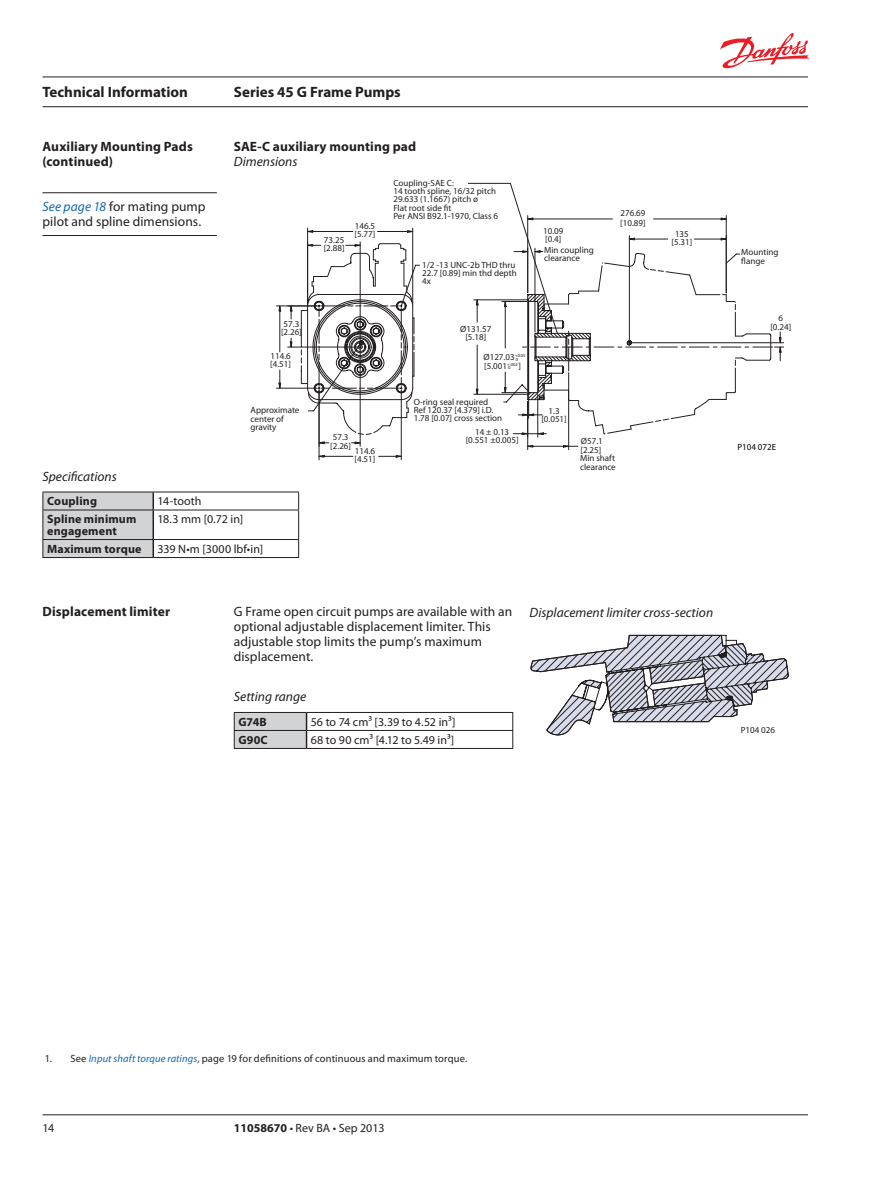
<style>
.page{position:relative;width:893px;height:1191px;background:#fff}
.page>*{position:absolute;margin:0;border:0;box-sizing:border-box;transform-origin:0 0}
.t1{font:700 15px "Myriad Pro";color:#231f20}
._200_Body_copy{font:13.5px/15px "Myriad Pro";letter-spacing:.005em;color:#231f20}
._300_Illustration_ta{font:italic 13.5px "Myriad Pro";color:#231f20}
._203_Note{font:13.5px/15px "Myriad Pro";color:#231f20}
._104_1_Heading2_cont{font:700 13.5px/15px "Myriad Pro";letter-spacing:.01em;color:#231f20}
._105_Heading3_for_bo{font:700 13.5px "Myriad Pro";letter-spacing:.01em;color:#231f20}
._104_Heading2_for_TO{font:700 13.5px "Myriad Pro";letter-spacing:.01em;color:#231f20}
._400_Table_text{font:12px "Myriad Pro";color:#231f20}
._401_Table_heading{font:700 12px/12px "Myriad Pro";letter-spacing:.015em;color:#231f20}
._205_Footnote{font:10.5px "Myriad Pro";letter-spacing:.015em;color:#231f20}
.t2{font:9px/8.2px "Myriad Pro";color:#231f20}
.t3{font:9px "Myriad Pro";color:#010203}
.t4{font:9px "Myriad";color:#231f20}
.t5{font:4.5px/3.8px "Myriad Pro";color:#231f20}
.s1{font-style:italic;color:#1368b3}
.s2{font-weight:700}
</style>
<div class="page">
<svg style="left:720px;top:33px;width:90px;height:36px"></svg>
<hr style="left:43px;top:1114px;width:765px;height:1px;background:#231f20">
<hr style="left:43px;top:77px;width:765px;height:1px;background:#231f20">
<hr style="left:43px;top:106px;width:765px;height:1px;background:#231f20">
<hr style="left:43px;top:491px;width:110px;height:1px;background:#231f20">
<hr style="left:43px;top:557px;width:110px;height:1px;background:#231f20">
<hr style="left:153px;top:491px;width:146px;height:1px;background:#231f20">
<hr style="left:153px;top:509px;width:146px;height:1px;background:#231f20">
<hr style="left:153px;top:539px;width:146px;height:1px;background:#231f20">
<svg style="left:298px;top:492px;width:1px;height:65px"></svg>
<hr style="left:153px;top:557px;width:146px;height:1px;background:#231f20">
<svg style="left:43px;top:492px;width:111px;height:65px;background:#c7c9ca"></svg>
<hr style="left:307px;top:712px;width:206px;height:1px;background:#231f20">
<hr style="left:307px;top:730px;width:206px;height:1px;background:#231f20">
<svg style="left:512px;top:713px;width:1px;height:35px"></svg>
<hr style="left:234px;top:748px;width:73px;height:1px;background:#231f20">
<hr style="left:307px;top:748px;width:206px;height:1px;background:#231f20">
<svg style="left:234px;top:712px;width:73px;height:36px;background:#c2c4c5"></svg>
<svg style="left:530px;top:635px;width:259px;height:101px"></svg>
<hr style="left:360px;top:349px;width:1px;height:97px;background:#231f20">
<svg style="left:352px;top:441px;width:9px;height:3px"></svg>
<svg style="left:318px;top:441px;width:11px;height:3px"></svg>
<hr style="left:319px;top:390px;width:1px;height:70px;background:#231f20">
<hr style="left:401px;top:390px;width:1px;height:70px;background:#231f20">
<hr style="left:319px;top:456px;width:34px;height:1px;background:#231f20">
<svg style="left:318px;top:454px;width:7px;height:4px"></svg>
<svg style="left:379px;top:454px;width:23px;height:4px"></svg>
<hr style="left:276px;top:305px;width:41px;height:1px;background:#231f20">
<hr style="left:276px;top:388px;width:41px;height:1px;background:#231f20">
<hr style="left:279px;top:306px;width:1px;height:46px;background:#231f20">
<svg style="left:278px;top:305px;width:4px;height:7px"></svg>
<svg style="left:278px;top:370px;width:4px;height:19px"></svg>
<hr style="left:537px;top:394px;width:1px;height:43px;background:#231f20">
<hr style="left:527px;top:401px;width:1px;height:49px;background:#231f20">
<hr style="left:568px;top:373px;width:1px;height:77px;background:#231f20">
<hr style="left:528px;top:446px;width:50px;height:1px;background:#231f20">
<svg style="left:527px;top:444px;width:7px;height:4px"></svg>
<svg style="left:563px;top:444px;width:10px;height:4px"></svg>
<svg style="left:288px;top:182px;width:496px;height:253px"></svg>
<hr style="left:43px;top:192px;width:174px;height:1px;background:#231f20">
<hr style="left:43px;top:235px;width:174px;height:1px;background:#231f20">
<h1 class="t1" style="left:43px;top:84px;width:147px">Technical Information</h1>
<h1 class="t1" style="left:234px;top:84px;width:168px">Series 45 G Frame Pumps</h1>
<p class="_104_1_Heading2_cont" style="left:43px;top:139px;width:152px">Auxiliary Mounting Pads (continued)</p>
<p class="_203_Note" style="left:43px;top:199px;width:165px"><span class="s1">See page 18</span> for mating pump pilot and spline dimensions.</p>
<p class="_105_Heading3_for_bo" style="left:234px;top:139px;width:184px">SAE-C auxiliary mounting pad</p>
<p class="_300_Illustration_ta" style="left:234px;top:155px;width:65px">Dimensions</p>
<p class="t2" style="left:281px;top:320px;width:22px">57.3 [2.26]</p>
<p class="t2" style="left:270px;top:352px;width:22px">114.6 [4.51]</p>
<p class="t2" style="left:324px;top:236px;width:22px">73.25 [2.88]</p>
<p class="t2" style="left:393px;top:179px;width:106px">Coupling-SAE C:<br>14 tooth spline, 16/32 pitch<br>29.633 (1.1667) pitch ø<br>Flat root side fit<br>Per ANSI B92.1-1970, Class 6</p>
<p class="t2" style="left:620px;top:209px;width:27px;line-height:9.8px">276.69 [10.89]</p>
<p class="t2" style="left:354px;top:222px;width:22px">146.5 [5.77]</p>
<p class="t2" style="left:671px;top:229px;width:22px;text-align:center">135 [5.31]</p>
<p class="t2" style="left:543px;top:227px;width:22px">10.09 [0.4]</p>
<p class="t2" style="left:544px;top:246px;width:51px">Min coupling clearance</p>
<p class="t2" style="left:422px;top:260px;width:96px">1/2 -13 UNC-2b THD thru<br>22.7 [0.89] min thd depth<br>4x</p>
<p class="t2" style="left:460px;top:325px;width:33px;text-align:center">Ø131.57 [5.18]</p>
<p class="t2" style="left:483px;top:353px;width:44px">Ø127.03<sup>+0.05</sup></p>
<p class="t5" style="left:516px;top:357px;width:4px">0</p>
<p class="t2" style="left:484px;top:362px;width:24px">[5.001</p>
<p class="t2" style="left:518px;top:362px;width:4px">]</p>
<p class="t5" style="left:507px;top:362px;width:12px">+.002<br>0</p>
<p class="t2" style="left:251px;top:406px;width:50px">Approximate center of gravity</p>
<p class="_300_Illustration_ta" style="left:43px;top:469px;width:76px">Specifications</p>
<p class="_401_Table_heading" style="left:47px;top:495px;width:51px">Coupling</p>
<p class="_400_Table_text" style="left:158px;top:495px;width:46px">14-tooth</p>
<p class="_401_Table_heading" style="left:47px;top:513px;width:91px">Spline minimum engagement</p>
<p class="_400_Table_text" style="left:158px;top:513px;width:87px">18.3 mm [0.72 in]</p>
<p class="_401_Table_heading" style="left:47px;top:543px;width:96px">Maximum torque</p>
<p class="_400_Table_text" style="left:158px;top:542px;width:107px">339 N•m [3000 lbf•in]</p>
<p class="t2" style="left:330px;top:433px;width:22px">57.3 [2.26]</p>
<p class="t2" style="left:354px;top:447px;width:22px">114.6 [4.51]</p>
<p class="t2" style="left:414px;top:398px;width:90px">O-ring seal required<br>Ref 120.37 [4.379] i.D.<br>1.78 [0.07] cross section</p>
<p class="t2" style="left:466px;top:427px;width:55px;text-align:center">14 ± 0.13 [0.551 ±0.005]</p>
<p class="t2" style="left:541px;top:407px;width:27px;text-align:center">1.3 [0.051]</p>
<p class="t2" style="left:580px;top:437px;width:37px">Ø57.1 [2.25]<br>Min shaft clearance</p>
<p class="_104_Heading2_for_TO" style="left:43px;top:604px;width:129px">Displacement limiter</p>
<p class="_200_Body_copy" style="left:234px;top:604px;width:280px">G Frame open circuit pumps are available with an optional adjustable displacement limiter. This adjustable stop limits the pump’s maximum displacement.</p>
<p class="_300_Illustration_ta" style="left:530px;top:605px;width:185px">Displacement limiter cross-section</p>
<p class="_300_Illustration_ta" style="left:234px;top:689px;width:74px">Setting range</p>
<p class="_401_Table_heading" style="left:238px;top:716px;width:30px">G74B</p>
<p class="_400_Table_text" style="left:311px;top:715px;width:146px">56 to 74 cm³ [3.39 to 4.52 in³]</p>
<p class="_401_Table_heading" style="left:238px;top:734px;width:31px">G90C</p>
<p class="_400_Table_text" style="left:311px;top:733px;width:145px">68 to 90 cm³ [4.12 to 5.49 in³]</p>
<p class="t2" style="left:741px;top:248px;width:39px;line-height:9px">Mounting flange</p>
<p class="t2" style="left:770px;top:314px;width:22px;text-align:center">6 [0.24]</p>
<p class="t3" style="left:737px;top:442px;width:40px">P104 072E</p>
<p class="t4" style="left:741px;top:725px;width:36px">P104 026</p>
<p class="_205_Footnote" style="left:45px;top:1053px;width:424px">1. See <span class="s1">Input shaft torque ratings</span>, page 19 for definitions of continuous and maximum torque.</p>
<h3 class="_400_Table_text" style="left:43px;top:1121px;width:13px">14</h3>
<h3 class="_400_Table_text" style="left:234px;top:1121px;width:152px"><span class="s2">11058670</span> • Rev BA • Sep 2013</h3>
</div>
